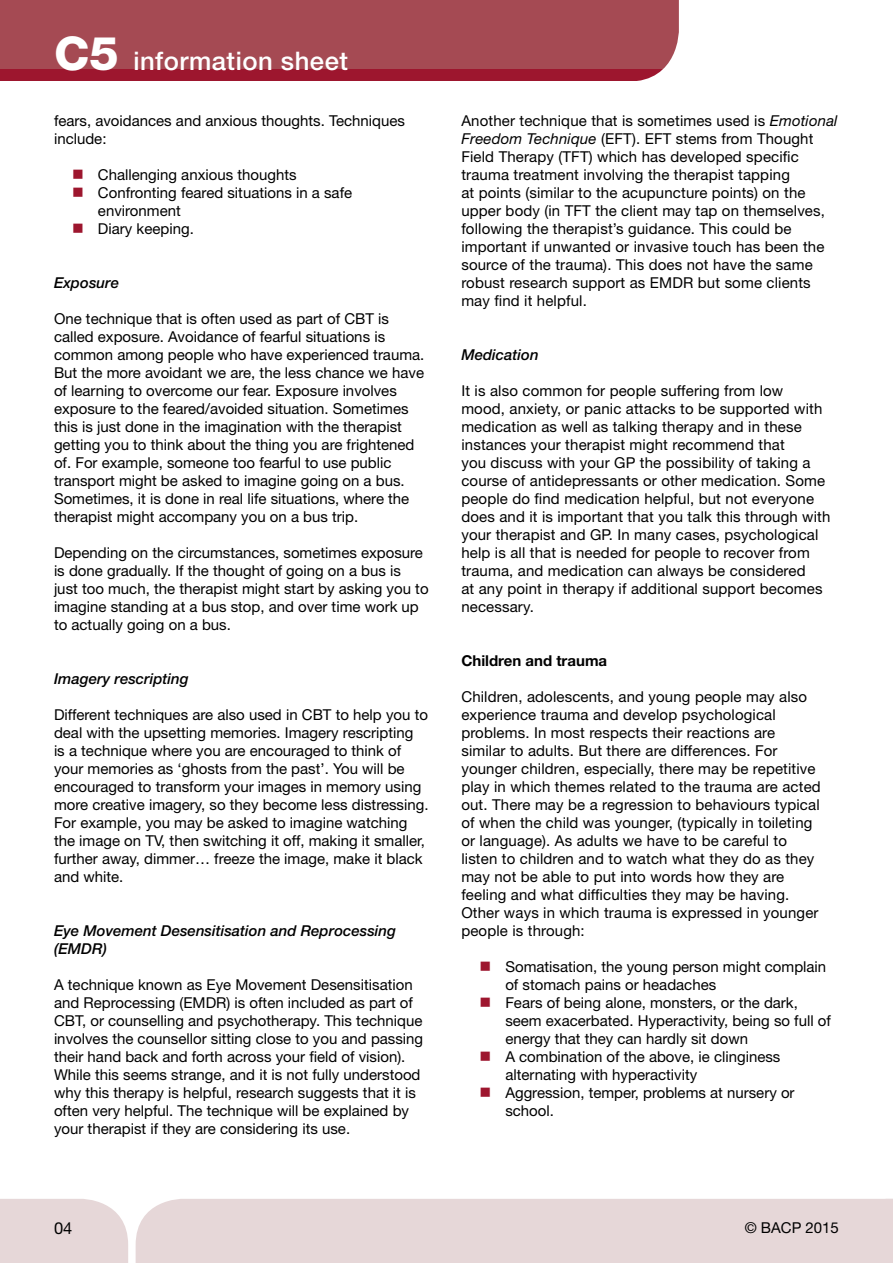
<style>
.page{position:relative;width:893px;height:1263px;background:#fff}
.page>*{position:absolute;margin:0;border:0;box-sizing:border-box;transform-origin:0 0}
.t1{font:500 25.65px "Helvetica Neue LT Std";letter-spacing:.02em;color:#fff}
.t2{font:16.5px "Helvetica Neue LT Std";color:#000}
.t3{font:15px/18px "Helvetica Neue LT Std";color:#000}
.t4{font:italic 500 15px/18px "Helvetica Neue LT Std";color:#000}
.t5{font:700 15px "Helvetica Neue LT Std";color:#000}
.s1{font-weight:800;font-size:46.5px}
.s2{color:#9d162e}
.s3{font-style:italic}
</style>
<div class="page">
<div style="left:0;top:1199px;width:128px;height:64px;background:#e6d7d8"></div>
<div style="left:136px;top:1199px;width:749px;height:64px;background:#e6d7d8"></div>
<svg style="left:885px;top:1199px;width:8px;height:64px"></svg>
<div style="left:0;top:0;width:893px;height:81px;background:#a54a53"></div>
<div style="left:0;top:70px;width:893px;height:11px;background:#9d162e"></div>
<svg style="left:628px;top:0;width:265px;height:81px"></svg>
<h1 class="t1" style="left:54px;top:45px;width:295px"><span class="s1">C5</span> information sheet</h1>
<p class="t3" style="left:54px;top:111px;width:352px">fears, avoidances and anxious thoughts. Techniques include:</p>
<p class="t3" style="left:72px;top:165px;width:226px"><span class="s2">■</span> Challenging anxious thoughts</p>
<p class="t3" style="left:98px;top:183px;width:256px;text-indent:-26px"><span class="s2">■</span> Confronting feared situations in a safe environment</p>
<p class="t3" style="left:72px;top:219px;width:123px"><span class="s2">■</span> Diary keeping.</p>
<p class="t4" style="left:54px;top:274px;width:67px">Exposure</p>
<p class="t3" style="left:54px;top:309px;width:372px">One technique that is often used as part of CBT is called exposure. Avoidance of fearful situations is common among people who have experienced trauma.<br>But the more avoidant we are, the less chance we have of learning to overcome our fear. Exposure involves exposure to the feared/avoided situation. Sometimes this is just done in the imagination with the therapist getting you to think about the thing you are frightened of. For example, someone too fearful to use public transport might be asked to imagine going on a bus.<br>Sometimes, it is done in real life situations, where the therapist might accompany you on a bus trip.</p>
<p class="t3" style="left:54px;top:543px;width:376px">Depending on the circumstances, sometimes exposure is done gradually. If the thought of going on a bus is just too much, the therapist might start by asking you to imagine standing at a bus stop, and over time work up to actually going on a bus.</p>
<p class="t4" style="left:54px;top:670px;width:136px">Imagery rescripting</p>
<p class="t3" style="left:54px;top:705px;width:376px">Different techniques are also used in CBT to help you to deal with the upsetting memories. Imagery rescripting<br>is a technique where you are encouraged to think of your memories as ‘ghosts from the past’. You will be encouraged to transform your images in memory using more creative imagery, so they become less distressing.<br>For example, you may be asked to imagine watching the image on TV, then switching it off, making it smaller, further away, dimmer… freeze the image, make it black and white.</p>
<p class="t4" style="left:54px;top:922px;width:344px">Eye Movement Desensitisation and Reprocessing (EMDR)</p>
<p class="t3" style="left:54px;top:975px;width:371px">A technique known as Eye Movement Desensitisation and Reprocessing (EMDR) is often included as part of CBT, or counselling and psychotherapy. This technique involves the counsellor sitting close to you and passing their hand back and forth across your field of vision).<br>While this seems strange, and it is not fully understood why this therapy is helpful, research suggests that it is often very helpful. The technique will be explained by your therapist if they are considering its use.</p>
<p class="t3" style="left:461px;top:111px;width:378px">Another technique that is sometimes used is <span class="s3">Emotional Freedom Technique</span> (EFT). EFT stems from Thought Field Therapy (TFT) which has developed specific trauma treatment involving the therapist tapping<br>at points (similar to the acupuncture points) on the upper body (in TFT the client may tap on themselves, following the therapist’s guidance. This could be important if unwanted or invasive touch has been the source of the trauma). This does not have the same robust research support as EMDR but some clients may find it helpful.</p>
<p class="t4" style="left:461px;top:346px;width:79px">Medication</p>
<p class="t3" style="left:461px;top:381px;width:371px">It is also common for people suffering from low mood, anxiety, or panic attacks to be supported with medication as well as talking therapy and in these instances your therapist might recommend that<br>you discuss with your GP the possibility of taking a course of antidepressants or other medication. Some people do find medication helpful, but not everyone does and it is important that you talk this through with your therapist and GP. In many cases, psychological help is all that is needed for people to recover from trauma, and medication can always be considered<br>at any point in therapy if additional support becomes necessary.</p>
<p class="t5" style="left:461px;top:651px;width:147px">Children and trauma</p>
<p class="t3" style="left:461px;top:687px;width:361px">Children, adolescents, and young people may also experience trauma and develop psychological problems. In most respects their reactions are similar to adults. But there are differences. For younger children, especially, there may be repetitive play in which themes related to the trauma are acted out. There may be a regression to behaviours typical of when the child was younger, (typically in toileting or language). As adults we have to be careful to listen to children and to watch what they do as they may not be able to put into words how they are feeling and what difficulties they may be having.<br>Other ways in which trauma is expressed in younger people is through:</p>
<p class="t3" style="left:505px;top:957px;width:322px;text-indent:-26px"><span class="s2">■</span> Somatisation, the young person might complain of stomach pains or headaches</p>
<p class="t3" style="left:505px;top:993px;width:327px;text-indent:-26px"><span class="s2">■</span> Fears of being alone, monsters, or the dark, seem exacerbated. Hyperactivity, being so full of energy that they can hardly sit down</p>
<p class="t3" style="left:505px;top:1047px;width:277px;text-indent:-26px"><span class="s2">■</span> A combination of the above, ie clinginess alternating with hyperactivity</p>
<p class="t3" style="left:505px;top:1083px;width:291px;text-indent:-26px"><span class="s2">■</span> Aggression, temper, problems at nursery or school.</p>
<p class="t2" style="left:54px;top:1218px;width:20px">04</p>
<p class="t3" style="left:745px;top:1218px;width:96px">© BACP 2015</p>
</div>
